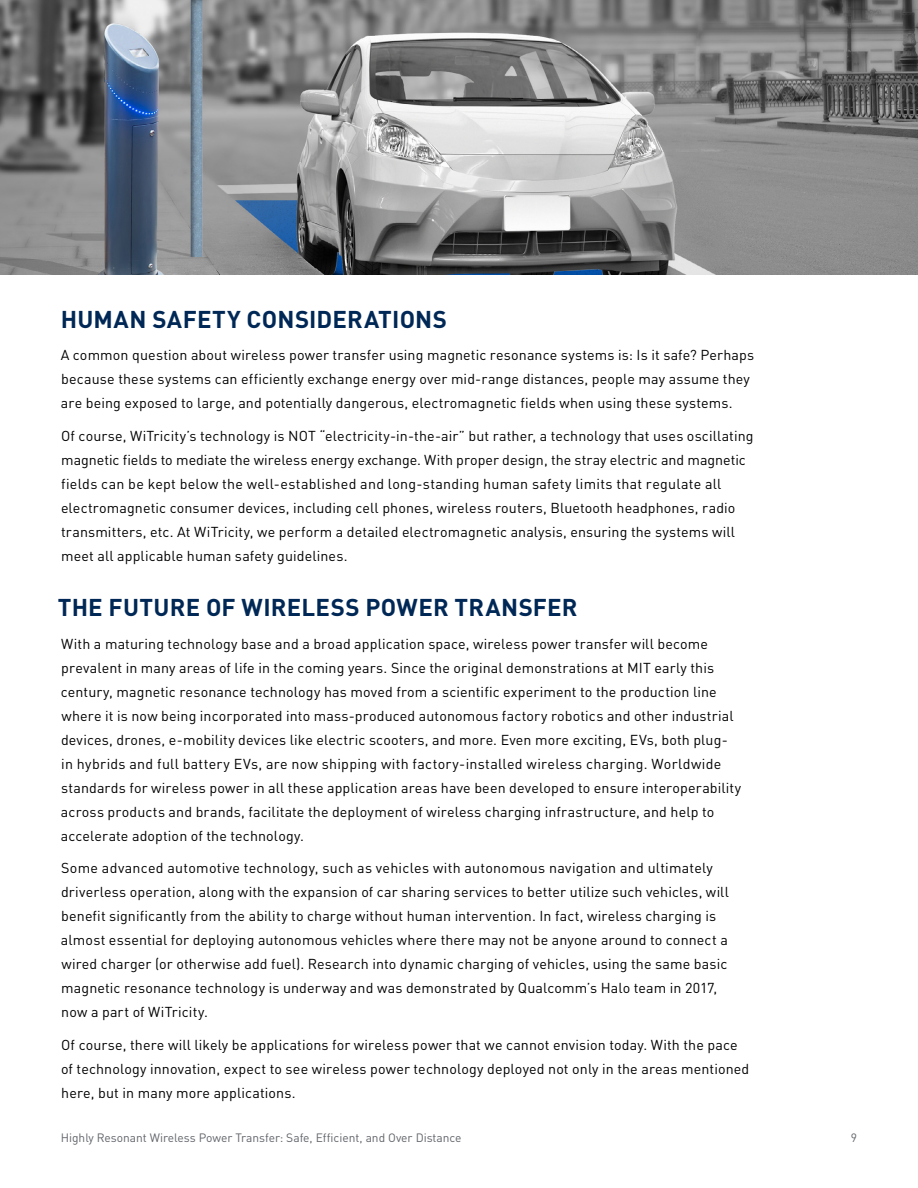
<style>
.page{position:relative;width:918px;height:1188px;background:#fff}
.page>*{position:absolute;margin:0;border:0;box-sizing:border-box;transform-origin:0 0}
.t1{font:700 24px "DINOT";letter-spacing:.01em;color:#002856}
.t2{font:14.25px/24px "DINOT";letter-spacing:.01em;color:#000}
.t3{font:12px "DINOT";color:#61646a}
</style>
<div class="page">
<img style="left:0;top:0;width:918px;height:274px">
<h1 class="t1" style="left:61px;top:303px;width:388px">HUMAN SAFETY CONSIDERATIONS</h1>
<p class="t2" style="left:61px;top:343px;width:695px">A common question about wireless power transfer using magnetic resonance systems is: Is it safe? Perhaps because these systems can efficiently exchange energy over mid-range distances, people may assume they are being exposed to large, and potentially dangerous, electromagnetic fields when using these systems.</p>
<p class="t2" style="left:61px;top:424px;width:694px">Of course, WiTricity’s technology is NOT “electricity-in-the-air” but rather, a technology that uses oscillating magnetic fields to mediate the wireless energy exchange. With proper design, the stray electric and magnetic fields can be kept below the well-established and long-standing human safety limits that regulate all electromagnetic consumer devices, including cell phones, wireless routers, Bluetooth headphones, radio transmitters, etc. At WiTricity, we perform a detailed electromagnetic analysis, ensuring the systems will meet all applicable human safety guidelines.</p>
<h1 class="t1" style="left:58px;top:592px;width:521px">THE FUTURE OF WIRELESS POWER TRANSFER</h1>
<p class="t2" style="left:61px;top:631px;width:682px">With a maturing technology base and a broad application space, wireless power transfer will become prevalent in many areas of life in the coming years. Since the original demonstrations at MIT early this century, magnetic resonance technology has moved from a scientific experiment to the production line where it is now being incorporated into mass-produced autonomous factory robotics and other industrial devices, drones, e-mobility devices like electric scooters, and more. Even more exciting, EVs, both plug&shy;in hybrids and full battery EVs, are now shipping with factory-installed wireless charging. Worldwide standards for wireless power in all these application areas have been developed to ensure interoperability across products and brands, facilitate the deployment of wireless charging infrastructure, and help to accelerate adoption of the technology.</p>
<p class="t2" style="left:61px;top:856px;width:669px">Some advanced automotive technology, such as vehicles with autonomous navigation and ultimately driverless operation, along with the expansion of car sharing services to better utilize such vehicles, will benefit significantly from the ability to charge without human intervention. In fact, wireless charging is almost essential for deploying autonomous vehicles where there may not be anyone around to connect a wired charger (or otherwise add fuel). Research into dynamic charging of vehicles, using the same basic magnetic resonance technology is underway and was demonstrated by Qualcomm’s Halo team in 2017, now a part of WiTricity.</p>
<p class="t2" style="left:61px;top:1032px;width:690px">Of course, there will likely be applications for wireless power that we cannot envision today. With the pace of technology innovation, expect to see wireless power technology deployed not only in the areas mentioned here, but in many more applications.</p>
<p class="t3" style="left:61px;top:1130px;width:402px">Highly Resonant Wireless Power Transfer: Safe, Efficient, and Over Distance</p>
<p class="t3" style="left:851px;top:1130px;width:8px">9</p>
</div>
